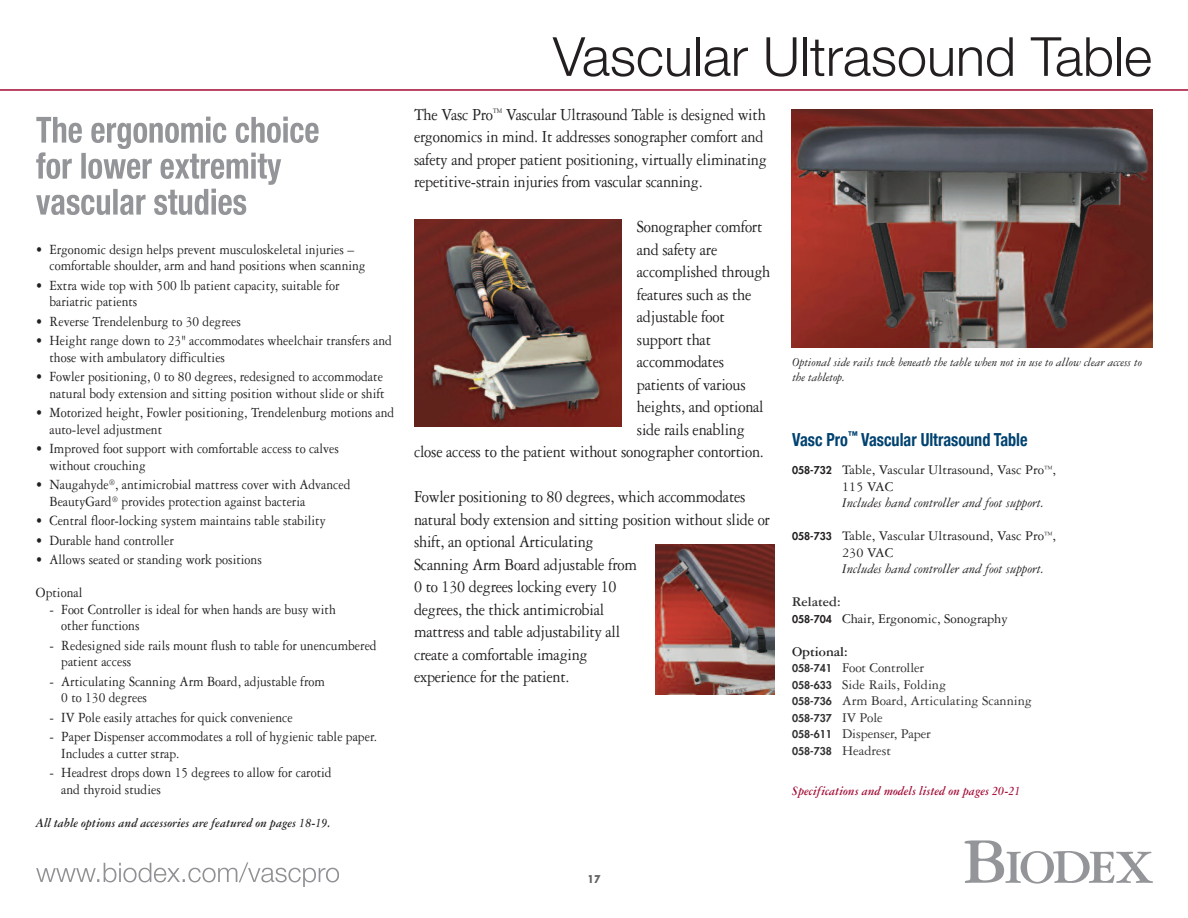
<style>
.page{position:relative;width:1188px;height:918px;background:#fff}
.page>*{position:absolute;margin:0;border:0;box-sizing:border-box;transform-origin:0 0}
.t1{font:300 54px "Helvetica Neue";color:#231f20}
.t2{font:700 50.7px "Garamond Three";letter-spacing:-.065em;color:#939598}
.t3{font:18px/22.5px "Garamond Three";letter-spacing:-.015em;color:#231f20;scale:.9 1}
.t4{font:700 condensed 18px "Helvetica Neue";color:#004270;scale:.9 1}
.t5{font:15px/16.5px "Garamond Three";color:#231f20;scale:.9 1}
.t6{font:14.25px/16.5px "Garamond Three";color:#231f20}
.t7{font:14.25px/16.5px "Garamond Three";color:#333233}
.t8{font:italic 14.25px "Garamond Three";color:#231f20}
.t9{font:italic 700 13.5px "Garamond Three";color:#231f20;scale:.9 1}
.t10{font:italic 700 13.5px "Garamond Three";color:#a30a34;scale:.9 1}
.t11{font:italic 12.75px/15.3px "Garamond Three";color:#231f20}
.t12{font:800 10.5px "Futura Std";color:#333233}
.t13{font:700 10.5px "Futura Com";color:#636366;scale:.9 1}
.s1{font-family:"Futura Std";font-weight:800;font-size:10.5px}
.s2{font-weight:700;color:#333233}
.s3{font-weight:700;color:#231f20}
.s4{font-family:"Garamond Three";font-weight:400;font-size:14.25px}
.s5{font-size:67.5px}
</style>
<div class="page">
<hr style="left:0;top:89px;width:1188px;height:2px;background:#a30a34">
<svg style="left:36px;top:117px;width:116px;height:62px"></svg>
<svg style="left:36px;top:189px;width:93px;height:26px"></svg>
<img style="left:414px;top:220px;width:208px;height:207px">
<img style="left:656px;top:545px;width:118px;height:149px">
<svg style="left:36px;top:863px;width:130px;height:19px"></svg>
<img style="left:792px;top:109px;width:360px;height:239px">
<p class="t5" style="left:49px;top:242px;width:353px;text-indent:-13px">• Ergonomic design helps prevent musculoskeletal injuries – comfortable shoulder, arm and hand positions when scanning</p>
<p class="t5" style="left:49px;top:278px;width:324px;text-indent:-14px">• Extra wide top with 500 lb patient capacity, suitable for bariatric patients</p>
<p class="t5" style="left:36px;top:314px;width:229px">• Reverse Trendelenburg to 30 degrees</p>
<p class="t5" style="left:49px;top:334px;width:382px;text-indent:-13px">• Height range down to 23" accommodates wheelchair transfers and those with ambulatory difficulties</p>
<p class="t5" style="left:36px;top:370px;width:389px;text-align:right">• Fowler positioning, 0 to 80 degrees, redesigned to accommodate natural body extension and sitting position without slide or shift</p>
<p class="t5" style="left:49px;top:406px;width:385px;text-indent:-14px">• Motorized height, Fowler positioning, Trendelenburg motions and auto-level adjustment</p>
<p class="t5" style="left:49px;top:442px;width:323px;text-indent:-13px">• Improved foot support with comfortable access to calves without crouching</p>
<p class="t5" style="left:49px;top:478px;width:336px;text-indent:-14px">• Naugahyde<sup>®</sup>, antimicrobial mattress cover with Advanced<br>BeautyGard<sup>®</sup> provides protection against bacteria</p>
<p class="t5" style="left:36px;top:514px;width:323px">• Central floor-locking system maintains table stability</p>
<p class="t5" style="left:36px;top:533px;width:155px">• Durable hand controller</p>
<p class="t5" style="left:36px;top:553px;width:252px">• Allows seated or standing work positions</p>
<p class="t5" style="left:36px;top:586px;width:53px">Optional</p>
<p class="t5" style="left:61px;top:602px;width:307px;text-indent:-12px">- Foot Controller is ideal for when hands are busy with other functions</p>
<p class="t5" style="left:61px;top:638px;width:352px;text-indent:-12px">- Redesigned side rails mount flush to table for unencumbered patient access</p>
<p class="t5" style="left:61px;top:674px;width:295px;text-indent:-12px">- Articulating Scanning Arm Board, adjustable from<br>0 to 130 degrees</p>
<p class="t5" style="left:49px;top:710px;width:272px">- IV Pole easily attaches for quick convenience</p>
<p class="t5" style="left:61px;top:730px;width:352px;text-indent:-12px">- Paper Dispenser accommodates a roll of hygienic table paper.<br>Includes a cutter strap.</p>
<p class="t5" style="left:61px;top:766px;width:302px;text-indent:-12px">- Headrest drops down 15 degrees to allow for carotid and thyroid studies</p>
<p class="t9" style="left:36px;top:818px;width:329px">All table options and accessories are featured on pages 18-19.</p>
<h1 class="t1" style="left:553px;top:24px;width:601px">Vascular Ultrasound Table</h1>
<p class="t3" style="left:414px;top:105px;width:394px">The Vasc Pro<sup>™</sup> Vascular Ultrasound Table is designed with ergonomics in mind. It addresses sonographer comfort and safety and proper patient positioning, virtually eliminating repetitive-strain injuries from vascular scanning.</p>
<p class="t3" style="left:637px;top:217px;width:141px">Sonographer comfort</p>
<p class="t3" style="left:637px;top:240px;width:91px">and safety are</p>
<p class="t3" style="left:637px;top:262px;width:150px">accomplished through</p>
<p class="t3" style="left:637px;top:285px;width:129px">features such as the</p>
<p class="t3" style="left:637px;top:307px;width:99px">adjustable foot</p>
<p class="t3" style="left:637px;top:330px;width:84px">support that</p>
<p class="t3" style="left:637px;top:352px;width:98px">accommodates</p>
<p class="t3" style="left:637px;top:375px;width:122px">patients of various</p>
<p class="t3" style="left:637px;top:397px;width:142px">heights, and optional</p>
<p class="t3" style="left:637px;top:420px;width:122px">side rails enabling</p>
<p class="t3" style="left:414px;top:442px;width:390px">close access to the patient without sonographer contortion.</p>
<p class="t3" style="left:414px;top:487px;width:397px">Fowler positioning to 80 degrees, which accommodates natural body extension and sitting position without slide or shift, an optional Articulating<br>Scanning Arm Board adjustable from<br>0 to 130 degrees locking every 10<br>degrees, the thick antimicrobial<br>mattress and table adjustability all<br>create a comfortable imaging<br>experience for the patient.</p>
<p class="t13" style="left:588px;top:874px;width:16px">17</p>
<p class="t11" style="left:792px;top:355px;width:351px">Optional side rails tuck beneath the table when not in use to allow clear access to the tabletop.</p>
<p class="t4" style="left:792px;top:429px;width:263px">Vasc Pro<sup>™</sup> Vascular Ultrasound Table</p>
<p class="t6" style="left:842px;top:463px;width:216px;text-indent:-50px"><span class="s1">058-732</span> Table, Vascular Ultrasound, Vasc Pro<sup>™</sup>,<br>115 VAC</p>
<p class="t8" style="left:842px;top:498px;width:204px">Includes hand controller and foot support.</p>
<p class="t6" style="left:842px;top:529px;width:216px;text-indent:-50px"><span class="s1">058-733</span> Table, Vascular Ultrasound, Vasc Pro<sup>™</sup>,<br>230 VAC</p>
<p class="t8" style="left:842px;top:564px;width:204px">Includes hand controller and foot support.</p>
<p class="t6" style="left:792px;top:595px;width:217px"><span class="s2">Related:<br></span><span class="s1">058-704</span> Chair, Ergonomic, Sonography</p>
<p class="t7" style="left:792px;top:645px;width:242px"><span class="s3">Optional:<br></span><span class="s1">058-741</span> Foot Controller<br><span class="s1">058-633</span> Side Rails, Folding<br><span class="s1">058-736</span> Arm Board, Articulating Scanning</p>
<p class="t12" style="left:792px;top:713px;width:92px">058-737 <span class="s4">IV Pole</span></p>
<p class="t7" style="left:792px;top:727px;width:141px"><span class="s1">058-611</span> Dispenser, Paper<br><span class="s1">058-738</span> Headrest</p>
<p class="t10" style="left:792px;top:787px;width:255px">Specifications and models listed on pages 20-21</p>
<h2 class="t2" style="left:963px;top:850px;width:193px"><span class="s5">B</span>IODEX</h2>
</div>
